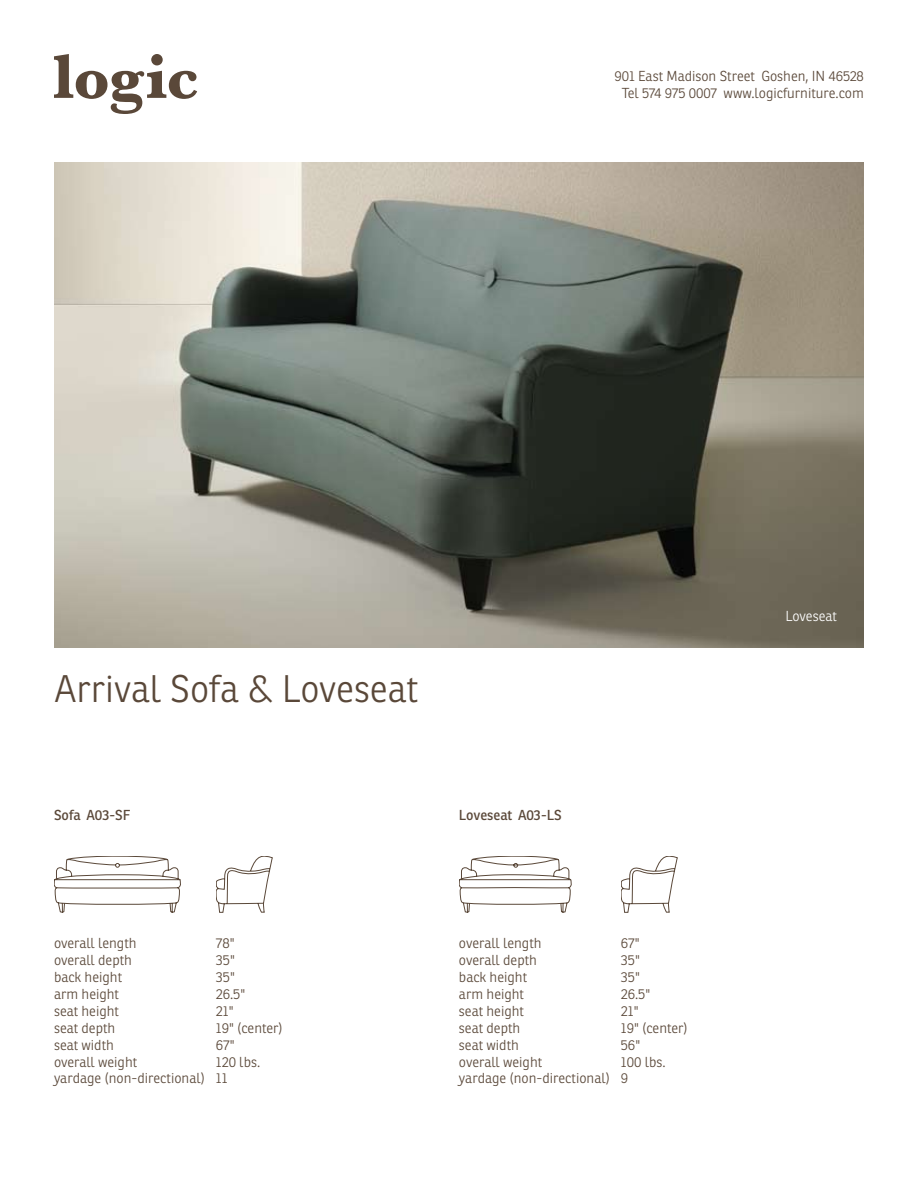
<style>
.page{position:relative;width:918px;height:1188px;background:#fff}
.page>*{position:absolute;margin:0;border:0;box-sizing:border-box;transform-origin:0 0}
.t1{font:300 37.35px "Ronnia";color:#5a4839}
.t2{font:300 14.1px/17px "Ronnia";color:#5a4839}
.t3{font:14.1px "Ronnia";color:#5a4839}
.t4{font:300 14.1px "Ronnia";letter-spacing:-.005em;color:#fff}
</style>
<div class="page">
<svg style="left:54px;top:54px;width:143px;height:60px"></svg>
<img style="left:54px;top:162px;width:810px;height:486px">
<svg style="left:459px;top:856px;width:112px;height:56px"></svg>
<svg style="left:621px;top:856px;width:56px;height:56px"></svg>
<svg style="left:216px;top:856px;width:56px;height:56px"></svg>
<svg style="left:54px;top:856px;width:127px;height:56px"></svg>
<p class="t2" style="left:614px;top:67px;width:251px;text-align:center">901 East Madison Street Goshen, IN 46528<br>Tel 574 975 0007 www.logicfurniture.com</p>
<h1 class="t1" style="left:54px;top:666px;width:366px">Arrival Sofa &amp; Loveseat</h1>
<p class="t3" style="left:54px;top:806px;width:78px">Sofa A03-SF</p>
<p class="t3" style="left:459px;top:806px;width:104px">Loveseat A03-LS</p>
<p class="t2" style="left:54px;top:935px;width:84px">overall length</p>
<p class="t2" style="left:216px;top:935px;width:20px">78"</p>
<p class="t2" style="left:54px;top:952px;width:80px">overall depth</p>
<p class="t2" style="left:216px;top:952px;width:20px">35"</p>
<p class="t2" style="left:54px;top:969px;width:70px">back height</p>
<p class="t2" style="left:216px;top:969px;width:20px">35"</p>
<p class="t2" style="left:54px;top:985px;width:67px">arm height</p>
<p class="t2" style="left:216px;top:985px;width:31px">26.5"</p>
<p class="t2" style="left:54px;top:1002px;width:67px">seat height</p>
<p class="t2" style="left:216px;top:1002px;width:19px">21"</p>
<p class="t2" style="left:54px;top:1019px;width:63px">seat depth</p>
<p class="t2" style="left:216px;top:1019px;width:68px">19" (center)</p>
<p class="t2" style="left:54px;top:1036px;width:62px">seat width</p>
<p class="t2" style="left:216px;top:1036px;width:20px">67"</p>
<p class="t2" style="left:54px;top:1053px;width:85px">overall weight</p>
<p class="t2" style="left:54px;top:1053px;width:208px;text-indent:162px">120 lbs. yardage (non-directional) 11</p>
<p class="t2" style="left:459px;top:935px;width:84px">overall length</p>
<p class="t2" style="left:621px;top:935px;width:20px">67"</p>
<p class="t2" style="left:459px;top:952px;width:80px">overall depth</p>
<p class="t2" style="left:621px;top:952px;width:20px">35"</p>
<p class="t2" style="left:459px;top:969px;width:70px">back height</p>
<p class="t2" style="left:621px;top:969px;width:20px">35"</p>
<p class="t2" style="left:459px;top:986px;width:67px">arm height</p>
<p class="t2" style="left:621px;top:986px;width:31px">26.5"</p>
<p class="t2" style="left:459px;top:1002px;width:67px">seat height</p>
<p class="t2" style="left:621px;top:1002px;width:19px">21"</p>
<p class="t2" style="left:459px;top:1019px;width:63px">seat depth</p>
<p class="t2" style="left:621px;top:1019px;width:68px">19" (center)</p>
<p class="t2" style="left:459px;top:1036px;width:62px">seat width</p>
<p class="t2" style="left:621px;top:1036px;width:21px">56"</p>
<p class="t2" style="left:459px;top:1053px;width:85px">overall weight</p>
<p class="t2" style="left:459px;top:1053px;width:208px;text-indent:162px">100 lbs. yardage (non-directional) 9</p>
<p class="t4" style="left:786px;top:607px;width:53px">Loveseat</p>
</div>
